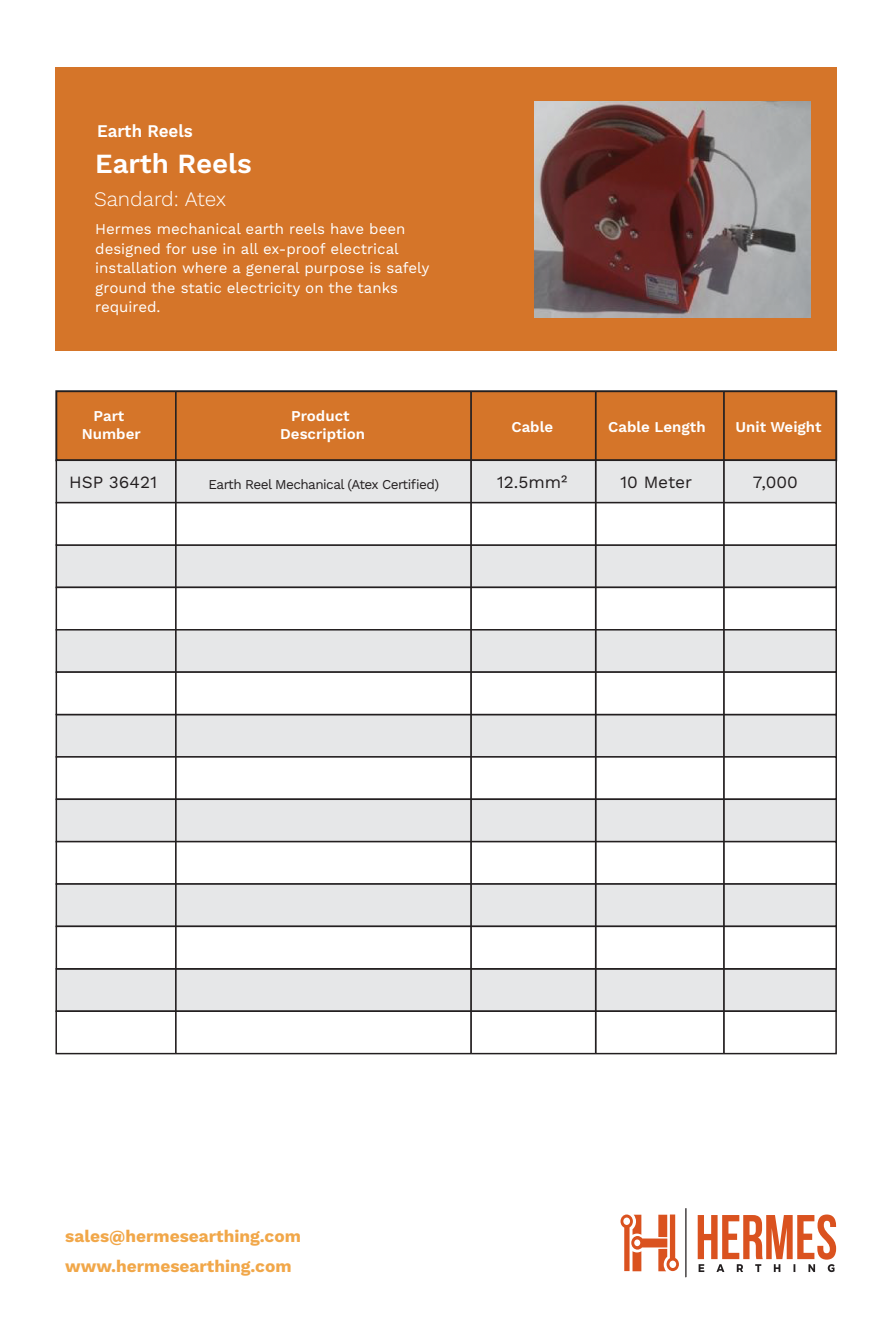
<style>
.page{position:relative;width:893px;height:1320px;background:#fff}
.page>*{position:absolute;margin:0;border:0;box-sizing:border-box;transform-origin:0 0}
.t1{font:600 27.75px "Work Sans";color:#fff}
.t2{font:300 20.55px "Work Sans";color:#fff}
.t3{font:600 17.85px "Work Sans";color:#fff;scale:.95 1}
.t4{font:700 17.25px/30px "Work Sans";color:#f1a749}
.t5{font:17.25px "Work Sans";color:#231f20}
.t6{font:15px/19.5px "Work Sans";color:#fff}
.t7{font:600 15px/18px "Work Sans";color:#fff;text-align:center}
.t8{font:13.5px "Work Sans";letter-spacing:-.04em;color:#231f20}
</style>
<div class="page">
<div style="left:56px;top:68px;width:781px;height:283px;background:#d57529"></div>
<div style="left:55px;top:390px;width:782px;height:71px;background:#d57529;border:2px solid #231f20"></div>
<div style="left:56px;top:459px;width:781px;height:44px;background:#e6e7e8;border:1px solid #231f20"></div>
<div style="left:56px;top:544px;width:781px;height:44px;background:#e6e7e8;border:1px solid #231f20"></div>
<div style="left:56px;top:502px;width:781px;height:44px;background:#fff;border:1px solid #231f20"></div>
<div style="left:56px;top:586px;width:781px;height:44px;background:#fff;border:1px solid #231f20"></div>
<div style="left:56px;top:629px;width:781px;height:44px;background:#e6e7e8;border:1px solid #231f20"></div>
<div style="left:56px;top:713px;width:781px;height:44px;background:#e6e7e8"></div>
<div style="left:56px;top:671px;width:781px;height:44px;background:#fff;border:1px solid #231f20"></div>
<div style="left:56px;top:756px;width:781px;height:44px;background:#fff;border:1px solid #231f20"></div>
<div style="left:56px;top:798px;width:781px;height:44px;background:#e6e7e8;border:1px solid #231f20"></div>
<div style="left:56px;top:841px;width:781px;height:43px;background:#fff;border:1px solid #231f20"></div>
<div style="left:56px;top:883px;width:781px;height:44px;background:#e6e7e8;border:1px solid #231f20"></div>
<div style="left:55px;top:968px;width:782px;height:44px;background:#e6e7e8;border:1px solid #231f20"></div>
<div style="left:55px;top:1010px;width:782px;height:44px;background:#fff;border:1px solid #231f20"></div>
<div style="left:56px;top:925px;width:781px;height:44px;background:#fff;border:1px solid #231f20"></div>
<hr style="left:175px;top:391px;width:2px;height:662px;background:#231f20">
<hr style="left:470px;top:391px;width:2px;height:662px;background:#231f20">
<hr style="left:595px;top:391px;width:2px;height:662px;background:#231f20">
<hr style="left:723px;top:391px;width:2px;height:662px;background:#231f20">
<img style="left:535px;top:102px;width:275px;height:215px">
<svg style="left:620px;top:1214px;width:59px;height:57px"></svg>
<hr style="left:685px;top:1208px;width:1px;height:69px;background:#231f20">
<svg style="left:698px;top:1214px;width:138px;height:58px"></svg>
<p class="t3" style="left:97px;top:120px;width:102px">Earth Reels</p>
<h1 class="t1" style="left:95px;top:147px;width:158px">Earth Reels</h1>
<h2 class="t2" style="left:94px;top:187px;width:134px">Sandard: Atex</h2>
<p class="t6" style="left:95px;top:220px;width:336px">Hermes mechanical earth reels have been designed for use in all ex-proof electrical installation where a general purpose is safely ground the static electricity on the tanks required.</p>
<p class="t7" style="left:82px;top:408px;width:60px">Part<br>Number</p>
<p class="t7" style="left:280px;top:408px;width:86px">Product<br>Description</p>
<p class="t7" style="left:511px;top:418px;width:43px">Cable</p>
<p class="t7" style="left:608px;top:419px;width:99px">Cable Length</p>
<p class="t7" style="left:736px;top:418px;width:88px">Unit Weight</p>
<p class="t5" style="left:69px;top:472px;width:89px">HSP 36421</p>
<p class="t8" style="left:208px;top:476px;width:232px">Earth Reel Mechanical (Atex Certified)</p>
<p class="t5" style="left:497px;top:472px;width:72px">12.5mm²</p>
<p class="t5" style="left:620px;top:472px;width:74px">10 Meter</p>
<p class="t5" style="left:753px;top:472px;width:46px">7,000</p>
<p class="t4" style="left:65px;top:1221px;width:237px">sales@hermesearthing.com www.hermesearthing.com</p>
</div>
